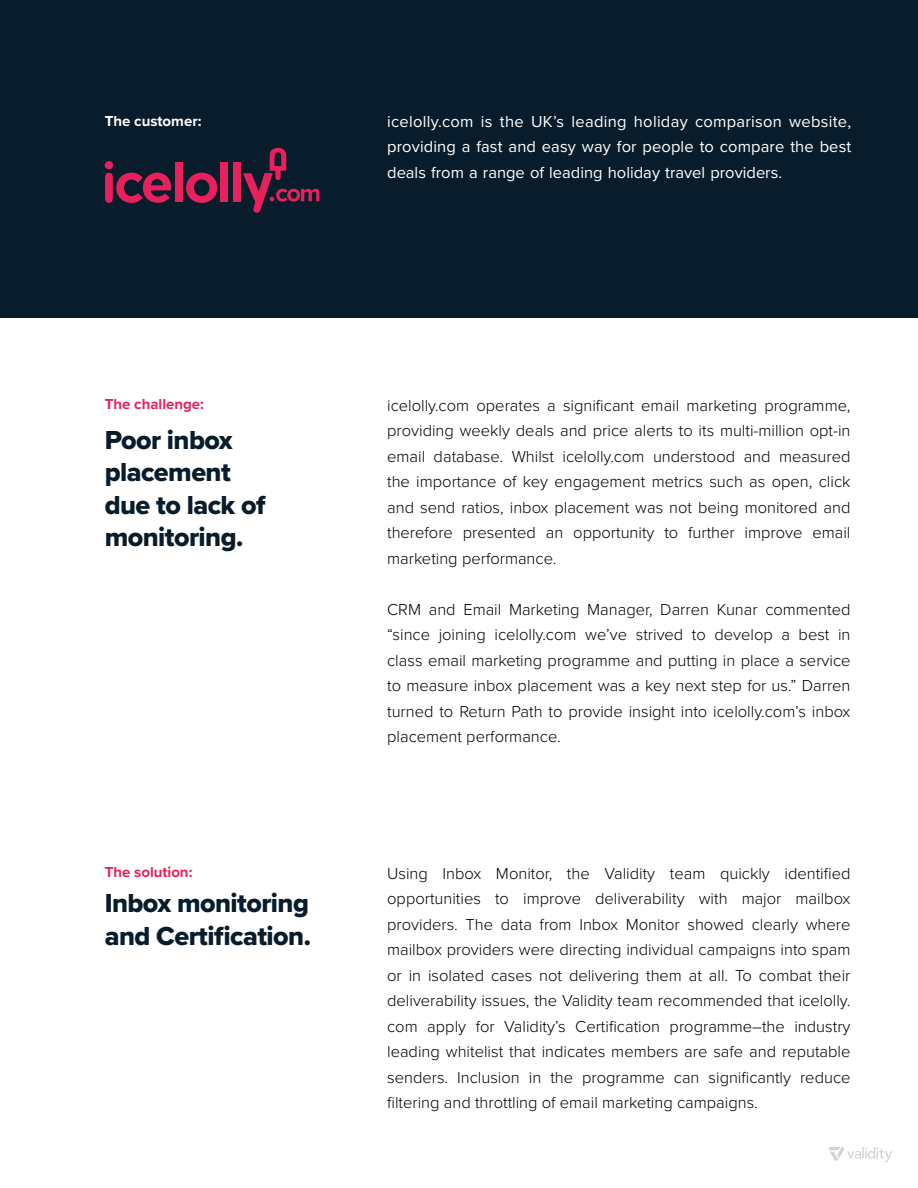
<style>
.page{position:relative;width:918px;height:1188px;background:#fff}
.page>*{position:absolute;margin:0;border:0;box-sizing:border-box;transform-origin:0 0}
.t1{font:27px/32.4px "Proxima Nova Extrabld";letter-spacing:-.02em;color:#081c2b}
.t2{font:300 16.5px/25.5px "Proxima Nova";color:#000;text-align:justify}
.t3{font:16.5px/25.5px "Proxima Nova";color:#fff;text-align:justify}
.t4{font:700 15px "Proxima Nova";color:#e8215c}
.t5{font:700 15px "Proxima Nova";color:#fff}
</style>
<div class="page">
<svg style="left:829px;top:1147px;width:63px;height:15px"></svg>
<div style="left:0;top:0;width:918px;height:318px;background:#081c2b"></div>
<svg style="left:186px;top:173px;width:31px;height:30px"></svg>
<div style="left:175px;top:163px;width:7px;height:39px;background:#e8215c"></div>
<div style="left:221px;top:163px;width:7px;height:39px;background:#e8215c"></div>
<div style="left:233px;top:163px;width:8px;height:39px;background:#e8215c"></div>
<svg style="left:105px;top:172px;width:66px;height:31px"></svg>
<div style="left:105px;top:161px;width:8px;height:8px;background:#e8215c;border-radius:50%"></div>
<svg style="left:243px;top:147px;width:76px;height:66px"></svg>
<p class="t5" style="left:105px;top:109px;width:98px">The customer:</p>
<p class="t3" style="left:387px;top:108px;width:466px">icelolly.com is the UK’s leading holiday comparison website, providing a fast and easy way for people to compare the best deals from a range of leading holiday travel providers.</p>
<p class="t4" style="left:105px;top:393px;width:101px">The challenge:</p>
<h1 class="t1" style="left:105px;top:423px;width:163px">Poor inbox placement due to lack of monitoring.</h1>
<p class="t4" style="left:105px;top:861px;width:89px">The solution:</p>
<h1 class="t1" style="left:105px;top:887px;width:208px">Inbox monitoring and Certification.</h1>
<p class="t2" style="left:387px;top:392px;width:465px">icelolly.com operates a significant email marketing programme, providing weekly deals and price alerts to its multi-million opt-in email database. Whilst icelolly.com understood and measured the importance of key engagement metrics such as open, click and send ratios, inbox placement was not being monitored and therefore presented an opportunity to further improve email marketing performance.</p>
<p class="t2" style="left:387px;top:595px;width:465px">CRM and Email Marketing Manager, Darren Kunar commented “since joining icelolly.com we’ve strived to develop a best in class email marketing programme and putting in place a service to measure inbox placement was a key next step for us.” Darren turned to Return Path to provide insight into icelolly.com’s inbox placement performance.</p>
<p class="t2" style="left:387px;top:859px;width:465px">Using Inbox Monitor, the Validity team quickly identified opportunities to improve deliverability with major mailbox providers. The data from Inbox Monitor showed clearly where mailbox providers were directing individual campaigns into spam or in isolated cases not delivering them at all. To combat their deliverability issues, the Validity team recommended that icelolly. com apply for Validity’s Certification programme–the industry leading whitelist that indicates members are safe and reputable senders. Inclusion in the programme can significantly reduce filtering and throttling of email marketing campaigns.</p>
</div>
